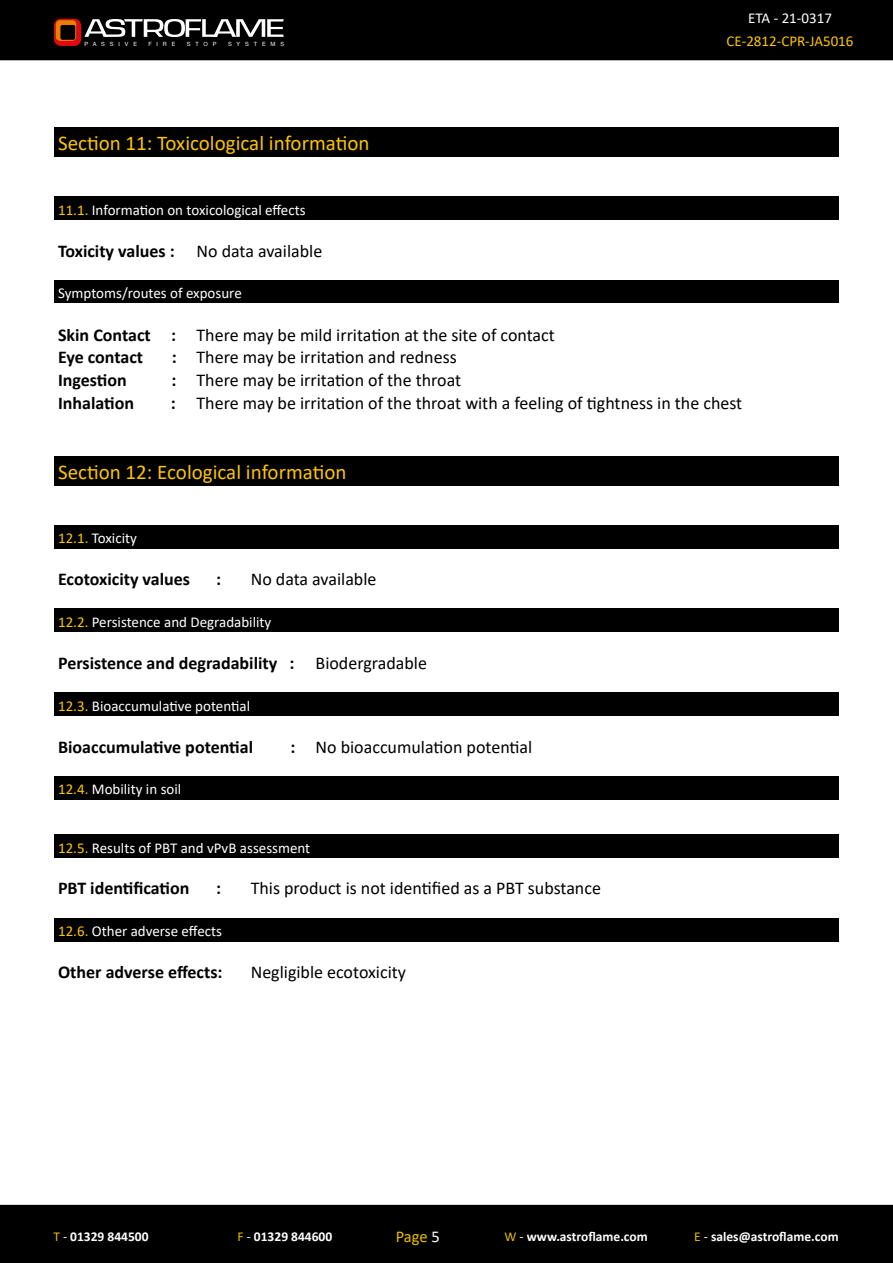
<style>
.page{position:relative;width:893px;height:1263px;background:#fff}
.page>*{position:absolute;margin:0;border:0;box-sizing:border-box;transform-origin:0 0}
.t1{font:21px "Calibri";color:#fdc500}
.t2{font:18px/22.8px "Calibri";color:#000}
.t3{font:700 18px "Calibri";color:#000}
.t4{font:16.5px "Calibri";color:#ebbe00}
.t5{font:15px "Calibri";color:#fff}
.t6{font:15px "Calibri";color:#fdc500}
.t7{font:700 13.5px "Calibri";color:#fff}
.t8{font:5.85px "Helvetica Neue";letter-spacing:.84em;color:#fff}
.s1{color:#fdc500}
.s2{font-weight:400}
.s3{font-weight:700}
.s4{font-weight:400;color:#ebbe00}
.s5{color:#fff}
</style>
<div class="page">
<div style="left:0;top:0;width:893px;height:60px;background:#000"></div>
<svg style="left:54px;top:19px;width:230px;height:27px"></svg>
<div style="left:0;top:1205px;width:893px;height:58px;background:#000"></div>
<div style="left:54px;top:128px;width:785px;height:29px;background:#000"></div>
<div style="left:54px;top:196px;width:785px;height:24px;background:#000"></div>
<div style="left:54px;top:280px;width:785px;height:23px;background:#000"></div>
<div style="left:54px;top:456px;width:785px;height:30px;background:#000"></div>
<div style="left:54px;top:525px;width:785px;height:23px;background:#000"></div>
<div style="left:54px;top:608px;width:785px;height:24px;background:#000"></div>
<div style="left:54px;top:692px;width:785px;height:24px;background:#000"></div>
<div style="left:54px;top:776px;width:785px;height:23px;background:#000"></div>
<div style="left:54px;top:834px;width:785px;height:23px;background:#000"></div>
<div style="left:54px;top:918px;width:785px;height:23px;background:#000"></div>
<p class="t8" style="left:84px;top:40px;width:54px">PASSIVE</p>
<p class="t8" style="left:148px;top:40px;width:28px">FIRE</p>
<p class="t8" style="left:187px;top:40px;width:31px">STOP</p>
<p class="t8" style="left:228px;top:40px;width:58px">SYSTEMS</p>
<p class="t1" style="left:58px;top:129px;width:313px">Section 11: Toxicological information</p>
<p class="t5" style="left:58px;top:200px;width:249px"><span class="s1">11.1.</span> Information on toxicological effects</p>
<p class="t3" style="left:58px;top:238px;width:266px">Toxicity values : <span class="s2">No data available</span></p>
<p class="t5" style="left:58px;top:283px;width:185px">Symptoms/routes of exposure</p>
<p class="t2" style="left:58px;top:323px;width:498px"><span class="s3">Skin Contact :</span> There may be mild irritation at the site of contact<br><span class="s3">Eye contact</span></p>
<p class="t2" style="left:172px;top:346px;width:287px"><span class="s3">:</span> There may be irritation and redness</p>
<p class="t5" style="left:748px;top:7px;width:85px">ETA - 21-0317</p>
<p class="t6" style="left:727px;top:30px;width:128px">CE-2812-CPR-JA5016</p>
<p class="t3" style="left:58px;top:367px;width:70px">Ingestion</p>
<p class="t2" style="left:172px;top:368px;width:291px"><span class="s3">:</span> There may be irritation of the throat</p>
<p class="t3" style="left:58px;top:390px;width:78px">Inhalation</p>
<p class="t2" style="left:171px;top:391px;width:573px"><span class="s3">:</span> There may be irritation of the throat with a feeling of tightness in the chest</p>
<p class="t1" style="left:58px;top:457px;width:290px">Section 12: Ecological information</p>
<p class="t5" style="left:58px;top:528px;width:80px"><span class="s1">12.1.</span> Toxicity</p>
<p class="t3" style="left:58px;top:566px;width:134px">Ecotoxicity values</p>
<p class="t3" style="left:216px;top:566px;width:6px">:</p>
<p class="t2" style="left:251px;top:567px;width:127px">No data available</p>
<p class="t5" style="left:58px;top:612px;width:215px"><span class="s1">12.2.</span> Persistence and Degradability</p>
<p class="t3" style="left:58px;top:650px;width:370px">Persistence and degradability : <span class="s2">Biodergradable</span></p>
<p class="t5" style="left:58px;top:695px;width:194px"><span class="s1">12.3.</span> Bioaccumulative potential</p>
<p class="t3" style="left:58px;top:734px;width:197px">Bioaccumulative potential</p>
<p class="t2" style="left:290px;top:735px;width:244px"><span class="s3">:</span> No bioaccumulation potential</p>
<p class="t5" style="left:58px;top:779px;width:125px"><span class="s1">12.4.</span> Mobility in soil</p>
<p class="t5" style="left:58px;top:837px;width:254px"><span class="s1">12.5.</span> Results of PBT and vPvB assessment</p>
<p class="t3" style="left:58px;top:876px;width:133px">PBT identification</p>
<p class="t3" style="left:216px;top:876px;width:6px">:</p>
<p class="t2" style="left:251px;top:877px;width:352px">This product is not identified as a PBT substance</p>
<p class="t5" style="left:58px;top:921px;width:165px"><span class="s1">12.6.</span> Other adverse effects</p>
<p class="t3" style="left:58px;top:959px;width:166px">Other adverse effects:</p>
<p class="t2" style="left:251px;top:960px;width:157px">Negligible ecotoxicity</p>
<p class="t7" style="left:53px;top:1227px;width:97px"><span class="s4">T</span> <span class="s2">-</span> 01329 844500</p>
<p class="t7" style="left:238px;top:1227px;width:96px"><span class="s4">F</span> <span class="s2">-</span> 01329 844600</p>
<p class="t4" style="left:396px;top:1225px;width:46px">Page <span class="s5">5</span></p>
<p class="t7" style="left:505px;top:1227px;width:145px"><span class="s4">W</span> <span class="s2">-</span> www.astroflame.com</p>
<p class="t7" style="left:694px;top:1227px;width:146px"><span class="s4">E</span> <span class="s2">-</span> sales@astroflame.com</p>
</div>
